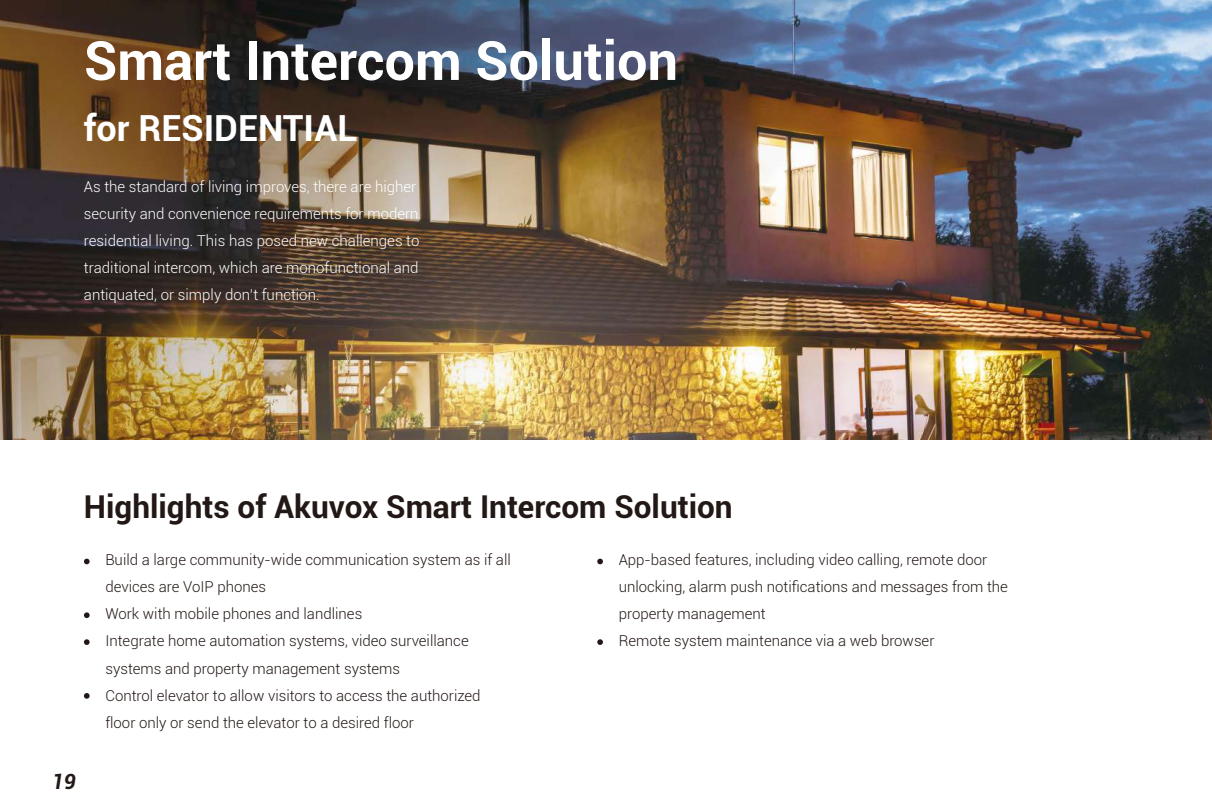
<style>
.page{position:relative;width:1212px;height:808px;background:#fff}
.page>*{position:absolute;margin:0;border:0;box-sizing:border-box;transform-origin:0 0}
.t1{font:700 54px "Roboto";color:#fff}
.t2{font:700 36px "Roboto";color:#fff}
.t3{font:700 31.5px "Roboto";color:#221815}
.t4{font:italic 700 21px "Roboto";color:#221815}
.t5{font:300 15px/27px "Roboto";color:#221815}
.t6{font:300 15px/27px "Roboto";color:#fff}
</style>
<div class="page">
<img style="left:0;top:0;width:1212px;height:440px">
<svg style="left:84px;top:559px;width:6px;height:5px"></svg>
<svg style="left:84px;top:612px;width:6px;height:6px"></svg>
<svg style="left:84px;top:639px;width:6px;height:6px"></svg>
<svg style="left:597px;top:559px;width:6px;height:5px"></svg>
<svg style="left:597px;top:639px;width:6px;height:6px"></svg>
<svg style="left:84px;top:693px;width:6px;height:6px"></svg>
<h1 class="t1" style="left:84px;top:23px;width:595px">Smart Intercom Solution</h1>
<h2 class="t2" style="left:84px;top:103px;width:275px">for RESIDENTIAL</h2>
<p class="t6" style="left:84px;top:172px;width:337px">As the standard of living improves, there are higher security and convenience requirements for modern residential living. This has posed new challenges to traditional intercom, which are monofunctional and antiquated, or simply don’t function.</p>
<h3 class="t3" style="left:84px;top:484px;width:650px">Highlights of Akuvox Smart Intercom Solution</h3>
<p class="t5" style="left:105px;top:546px;width:407px">Build a large community-wide communication system as if all devices are VoIP phones<br>Work with mobile phones and landlines<br>Integrate home automation systems, video surveillance systems and property management systems<br>Control elevator to allow visitors to access the authorized floor only or send the elevator to a desired floor</p>
<p class="t5" style="left:619px;top:546px;width:391px">App-based features, including video calling, remote door unlocking, alarm push notifications and messages from the property management<br>Remote system maintenance via a web browser</p>
<h3 class="t4" style="left:52px;top:766px;width:26px">19</h3>
</div>
